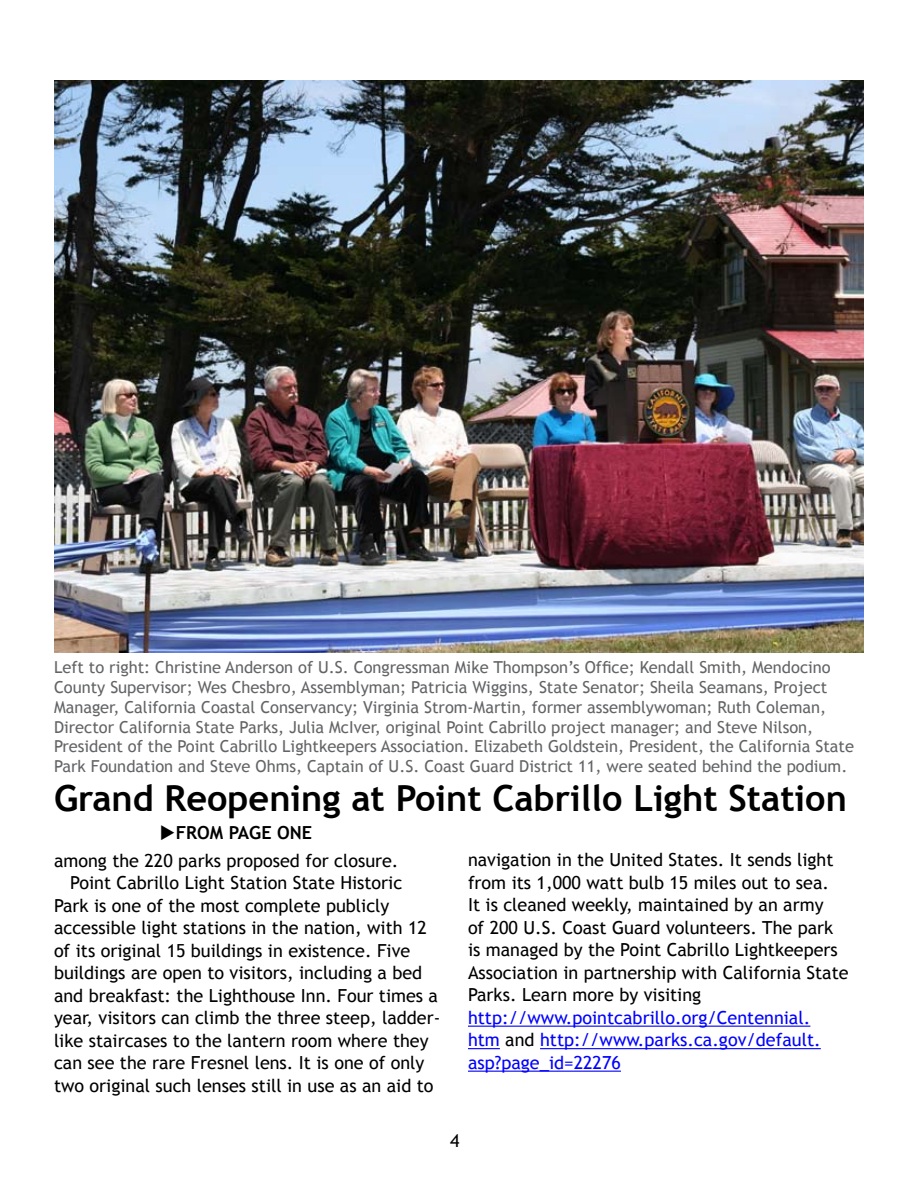
<style>
.page{position:relative;width:918px;height:1188px;background:#fff}
.page>*{position:absolute;margin:0;border:0;box-sizing:border-box;transform-origin:0 0}
.t1{font:700 36px "Trebuchet MS";color:#000}
.t2{font:18px/22.5px "Trebuchet MS";color:#000}
.t3{font:18px/22.5px "Trebuchet MS";color:#00f}
.t4{font:700 18px "Trebuchet MS";color:#000}
.t5{font:16.5px/19.8px "Trebuchet MS";color:#636466}
.s1{color:#000}
</style>
<div class="page">
<img style="left:54px;top:80px;width:810px;height:573px">
<hr style="left:468px;top:1026px;width:342px;height:1px;background:#00f">
<hr style="left:468px;top:1048px;width:32px;height:1px;background:#00f">
<hr style="left:540px;top:1048px;width:281px;height:1px;background:#00f">
<hr style="left:468px;top:1071px;width:153px;height:1px;background:#00f">
<p class="t5" style="left:54px;top:658px;width:802px">Left to right: Christine Anderson of U.S. Congressman Mike Thompson’s Office; Kendall Smith, Mendocino County Supervisor; Wes Chesbro, Assemblyman; Patricia Wiggins, State Senator; Sheila Seamans, Project Manager, California Coastal Conservancy; Virginia Strom-Martin, former assemblywoman; Ruth Coleman, Director California State Parks, Julia McIver, original Point Cabrillo project manager; and Steve Nilson, President of the Point Cabrillo Lightkeepers Association. Elizabeth Goldstein, President, the California State Park Foundation and Steve Ohms, Captain of U.S. Coast Guard District 11, were seated behind the podium.</p>
<h1 class="t1" style="left:54px;top:776px;width:794px">Grand Reopening at Point Cabrillo Light Station</h1>
<p class="t4" style="left:160px;top:822px;width:154px">◆FROM PAGE ONE</p>
<p class="t2" style="left:54px;top:849px;width:346px">among the 220 parks proposed for closure.</p>
<p class="t2" style="left:70px;top:872px;width:334px">Point Cabrillo Light Station State Historic</p>
<p class="t2" style="left:54px;top:894px;width:337px">Park is one of the most complete publicly</p>
<p class="t2" style="left:54px;top:917px;width:374px">accessible light stations in the nation, with 12</p>
<p class="t2" style="left:54px;top:939px;width:358px">of its original 15 buildings in existence. Five</p>
<p class="t2" style="left:54px;top:962px;width:370px">buildings are open to visitors, including a bed</p>
<p class="t2" style="left:54px;top:984px;width:386px">and breakfast: the Lighthouse Inn. Four times a</p>
<p class="t2" style="left:54px;top:1007px;width:388px">year, visitors can climb the three steep, ladder-</p>
<p class="t2" style="left:54px;top:1029px;width:376px">like staircases to the lantern room where they</p>
<p class="t2" style="left:54px;top:1052px;width:372px">can see the rare Fresnel lens. It is one of only</p>
<p class="t2" style="left:54px;top:1074px;width:381px">two original such lenses still in use as an aid to</p>
<p class="t2" style="left:468px;top:849px;width:382px">navigation in the United States. It sends light from its 1,000 watt bulb 15 miles out to sea.<br>It is cleaned weekly, maintained by an army<br>of 200 U.S. Coast Guard volunteers. The park is managed by the Point Cabrillo Lightkeepers Association in partnership with California State Parks. Learn more by visiting</p>
<p class="t3" style="left:468px;top:1006px;width:354px">http://www.pointcabrillo.org/Centennial. htm <span class="s1">and</span> http://www.parks.ca.gov/default. asp?page_id=22276</p>
</div>
